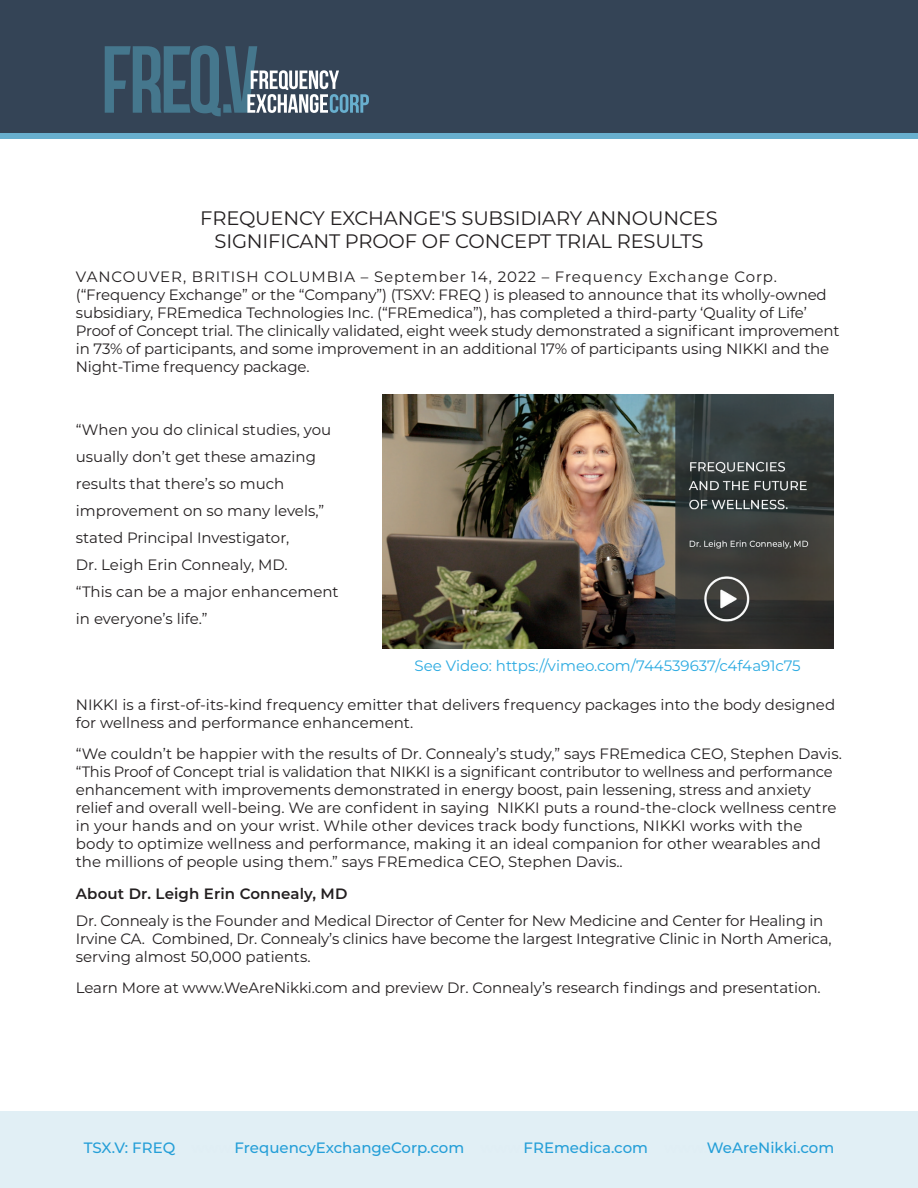
<style>
.page{position:relative;width:918px;height:1188px;background:#fff}
.page>*{position:absolute;margin:0;border:0;box-sizing:border-box;transform-origin:0 0}
.t1{font:19.5px/22.5px "Montserrat";letter-spacing:-.01em;color:#231f20;text-align:center}
.t2{font:15px/18px "Montserrat";letter-spacing:-.01em;color:#231f20}
.t3{font:500 15px "Montserrat";color:#2baae1}
.t4{font:15px "Montserrat";color:#2baae1}
.t5{font:600 15px "Montserrat";letter-spacing:.01em;color:#231f20}
.s1{color:#fff}
</style>
<div class="page">
<svg style="left:0;top:132px;width:918px;height:7px;background:#609fbc"></svg>
<div style="left:0;top:0;width:918px;height:132px;background:#344456"></div>
<img style="left:382px;top:395px;width:451px;height:254px">
<svg style="left:105px;top:46px;width:264px;height:70px"></svg>
<div style="left:0;top:1111px;width:918px;height:77px;background:#e1eff5"></div>
<h1 class="t1" style="left:200px;top:207px;width:519px">FREQUENCY EXCHANGE'S SUBSIDIARY ANNOUNCES<br>SIGNIFICANT PROOF OF CONCEPT TRIAL RESULTS</h1>
<p class="t2" style="left:76px;top:267px;width:765px">VANCOUVER, BRITISH COLUMBIA – September 14, 2022 – Frequency Exchange Corp. (“Frequency Exchange” or the “Company”) (TSXV: FREQ ) is pleased to announce that its wholly-owned subsidiary, FREmedica Technologies Inc. (“FREmedica”), has completed a third-party ‘Quality of Life’ Proof of Concept trial. The clinically validated, eight week study demonstrated a significant improvement in 73% of participants, and some improvement in an additional 17% of participants using NIKKI and the Night-Time frequency package.</p>
<p class="t2" style="left:76px;top:416px;width:264px;line-height:27px">“When you do clinical studies, you usually don’t get these amazing results that there’s so much improvement on so many levels,” stated Principal Investigator,<br>Dr. Leigh Erin Connealy, MD.<br>“This can be a major enhancement in everyone’s life.”</p>
<p class="t4" style="left:415px;top:655px;width:388px">See Video: https://vimeo.com/744539637/c4f4a91c75</p>
<p class="t2" style="left:76px;top:695px;width:761px">NIKKI is a first-of-its-kind frequency emitter that delivers frequency packages into the body designed for wellness and performance enhancement.</p>
<p class="t2" style="left:76px;top:744px;width:767px">“We couldn’t be happier with the results of Dr. Connealy’s study,” says FREmedica CEO, Stephen Davis. “This Proof of Concept trial is validation that NIKKI is a significant contributor to wellness and performance enhancement with improvements demonstrated in energy boost, pain lessening, stress and anxiety relief and overall well-being. We are confident in saying NIKKI puts a round-the-clock wellness centre in your hands and on your wrist. While other devices track body functions, NIKKI works with the body to optimize wellness and performance, making it an ideal companion for other wearables and the millions of people using them.” says FREmedica CEO, Stephen Davis..</p>
<p class="t5" style="left:76px;top:883px;width:273px">About Dr. Leigh Erin Connealy, MD</p>
<p class="t2" style="left:76px;top:911px;width:757px">Dr. Connealy is the Founder and Medical Director of Center for New Medicine and Center for Healing in<br>Irvine CA. Combined, Dr. Connealy’s clinics have become the largest Integrative Clinic in North America, serving almost 50,000 patients.</p>
<p class="t2" style="left:76px;top:978px;width:746px">Learn More at www.WeAreNikki.com and preview Dr. Connealy’s research findings and presentation.</p>
<p class="t3" style="left:84px;top:1137px;width:752px">TSX.V: FREQ <span class="s1">www.</span>FrequencyExchangeCorp.com <span class="s1">www.</span>FREmedica.com <span class="s1">www.</span>WeAreNikki.com</p>
</div>
